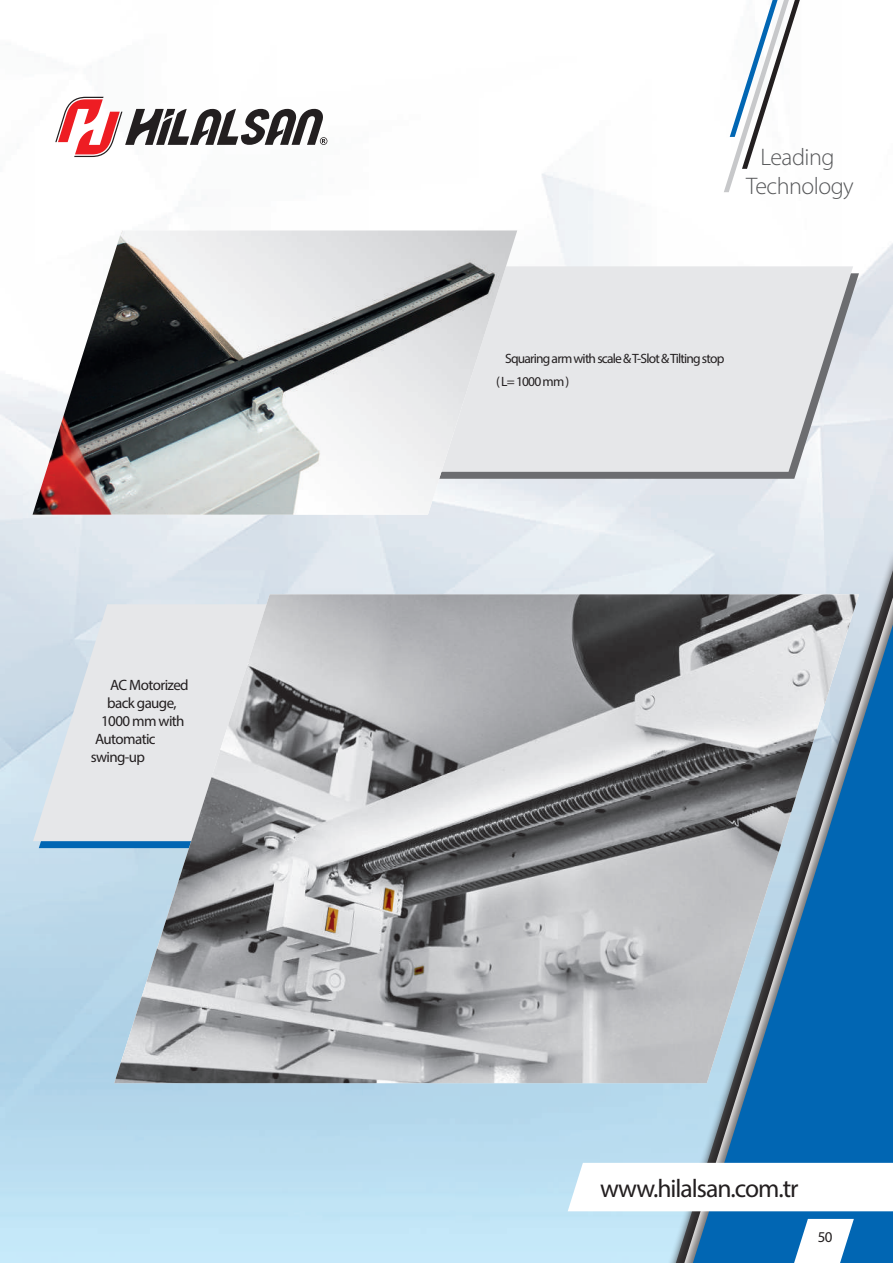
<style>
.page{position:relative;width:893px;height:1263px;background:#fff}
.page>*{position:absolute;margin:0;border:0;box-sizing:border-box;transform-origin:0 0}
.t1{font:25.65px "Myriad Pro";letter-spacing:-.04em;color:#231f20}
.t2{font:300 24px/28.8px "Myriad Pro";letter-spacing:-.02em;color:#57585a;text-align:center}
.t3{font:15px "Myriad Pro";letter-spacing:-.04em;color:#231f20}
.t4{font:13.5px/23px "Myriad Pro";letter-spacing:-.06em;color:#231f20}
</style>
<div class="page">
<svg style="left:55px;top:97px;width:272px;height:60px"></svg>
<svg style="left:724px;top:0;width:76px;height:192px"></svg>
<div style="left:672px;top:530px;width:221px;height:19px;background:#dde6ed"></div>
<div style="left:665px;top:549px;width:228px;height:714px;background:#231f20;opacity:.75"></div>
<svg style="left:680px;top:557px;width:213px;height:16px;background:#dbe4ec"></svg>
<div style="left:677px;top:573px;width:216px;height:690px;background:#231f20;opacity:.65"></div>
<svg style="left:689px;top:584px;width:204px;height:679px;background:#2576b3"></svg>
<svg style="left:568px;top:1163px;width:325px;height:48px"></svg>
<svg style="left:33px;top:604px;width:81px;height:237px;background:#dae2e8"></svg>
<img style="left:114px;top:594px;width:745px;height:489px">
<svg style="left:517px;top:273px;width:342px;height:206px;background:#a3a5a9"></svg>
<div style="left:517px;top:266px;width:336px;height:206px;background:#e6e7e9"></div>
<img style="left:33px;top:230px;width:484px;height:285px">
<svg style="left:790px;top:1219px;width:64px;height:44px"></svg>
<p class="t3" style="left:110px;top:676px;width:80px">AC Motorized</p>
<p class="t3" style="left:107px;top:694px;width:71px">back gauge,</p>
<p class="t3" style="left:101px;top:712px;width:85px">1000 mm with</p>
<p class="t3" style="left:95px;top:730px;width:62px">Automatic</p>
<p class="t3" style="left:91px;top:748px;width:56px">swing-up</p>
<h2 class="t2" style="left:746px;top:142px;width:109px">Leading<br>Technology</h2>
<p class="t4" style="left:496px;top:346px;width:230px;text-indent:9px">Squaring arm with scale &amp; T-Slot &amp; Tilting stop ( L= 1000 mm )</p>
<h1 class="t1" style="left:600px;top:1172px;width:200px">www.hilalsan.com.tr</h1>
<p class="t3" style="left:818px;top:1228px;width:16px">50</p>
</div>
